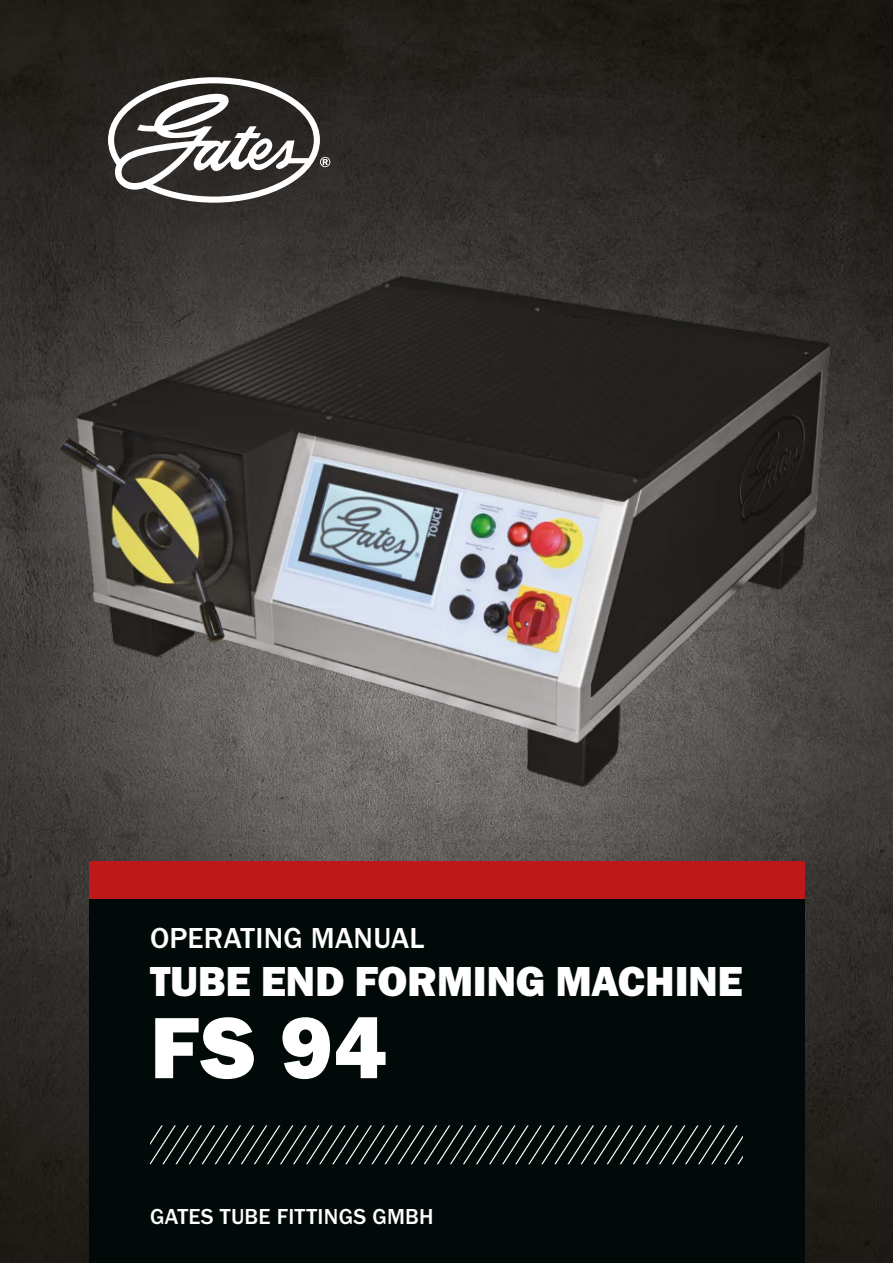
<style>
.page{position:relative;width:893px;height:1263px;background:#fff}
.page>*{position:absolute;margin:0;border:0;box-sizing:border-box;transform-origin:0 0}
.COVER_-_Title{font:90px "Franklin Gothic URW Hea";color:#fff}
.COVER_-_Title-2{font:43.5px "Franklin Gothic URW Hea";letter-spacing:-.01em;color:#fff}
.COVER_-_Subtitle{font:500 30px "Franklin Gothic URW";letter-spacing:.01em;color:#fff}
.COVER_-_Subtitle-2{font:500 22.5px "Franklin Gothic URW";letter-spacing:.01em;color:#fff}
</style>
<div class="page">
<img style="left:0;top:0;width:893px;height:1263px">
<img style="left:40px;top:263px;width:797px;height:538px">
<div style="left:89px;top:898px;width:715px;height:365px;background:#020a09"></div>
<div style="left:89px;top:861px;width:715px;height:37px;background:#be1818"></div>
<svg style="left:108px;top:77px;width:222px;height:126px"></svg>
<svg style="left:150px;top:1125px;width:593px;height:39px"></svg>
<p class="COVER_-_Subtitle" style="left:150px;top:920px;width:276px">OPERATING MANUAL</p>
<p class="COVER_-_Title-2" style="left:150px;top:953px;width:594px">TUBE END FORMING MACHINE</p>
<p class="COVER_-_Title" style="left:150px;top:990px;width:238px">FS 94</p>
<p class="COVER_-_Subtitle-2" style="left:150px;top:1203px;width:285px">GATES TUBE FITTINGS GMBH</p>
</div>
